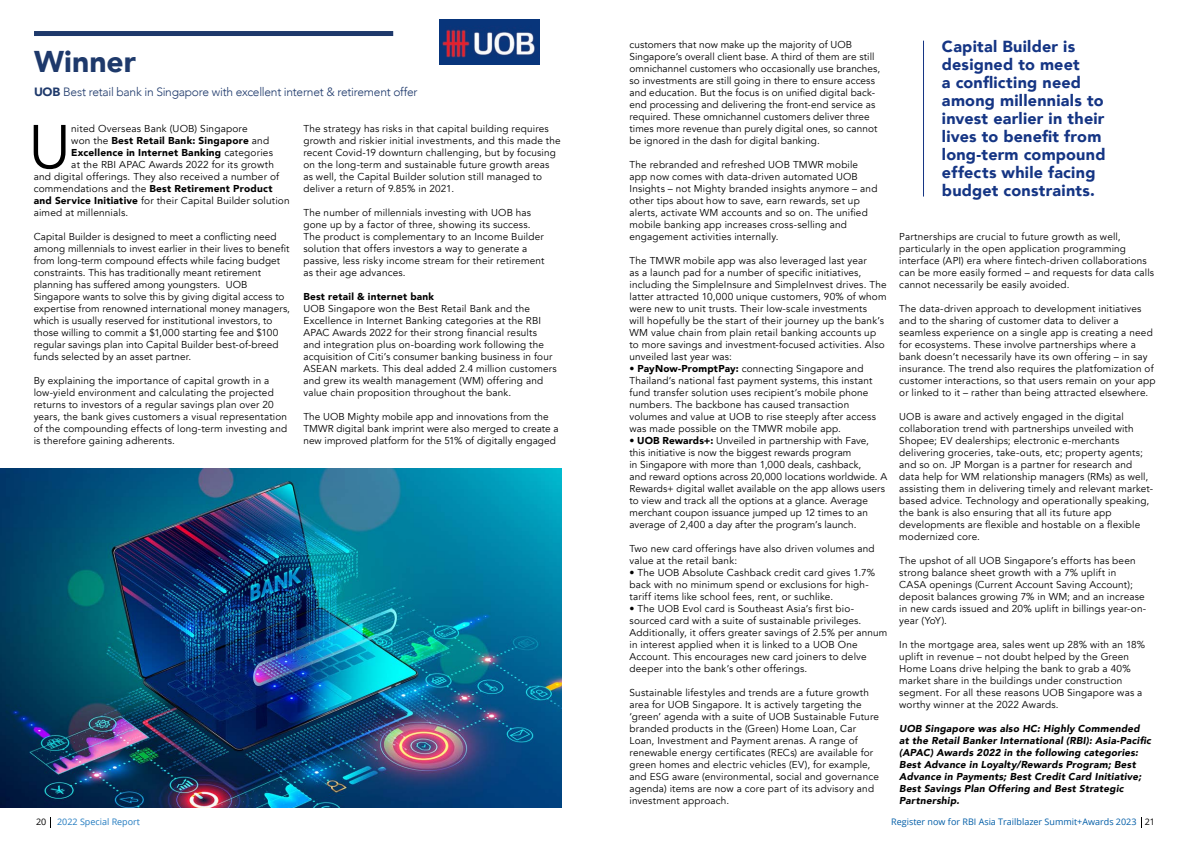
<style>
.page{position:relative;width:1191px;height:842px;background:#fff}
.page>*{position:absolute;margin:0;border:0;box-sizing:border-box;transform-origin:0 0}
.t1{font:60.8px "Avenir";color:#000}
.t2{font:900 30px "Avenir";letter-spacing:.005em;color:#1e396b}
.t3{font:900 16px/18px "Avenir";letter-spacing:.015em;color:#153584}
.t4{font:300 12px "Avenir";letter-spacing:-.02em;color:#1e396b}
.t5{font:10px/12px "Avenir";letter-spacing:.015em;color:#000}
.t6{font:italic 900 10px/12px "Avenir";letter-spacing:.02em;color:#000}
.t7{font:900 10px "Avenir";letter-spacing:.025em;color:#000}
.t8{font:9px "Open Sans";color:#015da7}
.t9{font:9px "Open Sans";color:#227bc0}
.s1{font-weight:900}
.s2{font-weight:400}
.s3{color:#000}
</style>
<div class="page">
<div style="left:34px;top:31px;width:359px;height:5px;background:#1e396b"></div>
<img style="left:0;top:468px;width:561px;height:340px">
<hr style="left:923px;top:41px;width:1px;height:156px;background:#153584">
<img style="left:439px;top:20px;width:100px;height:44px">
<p class="t2" style="left:34px;top:36px;width:103px">Winner</p>
<p class="t4" style="left:34px;top:85px;width:385px"><span class="s1">UOB</span> Best retail bank in Singapore with excellent internet &amp; retirement offer</p>
<p class="t1" style="left:29px;top:111px;width:44px">U</p>
<p class="t5" style="left:71px;top:123px;width:178px">nited Overseas Bank (UOB) Singapore</p>
<p class="t7" style="left:71px;top:132px;width:199px"><span class="s2">won the</span> Best Retail Bank: Singapore <span class="s2">and</span></p>
<p class="t7" style="left:71px;top:144px;width:203px">Excellence in Internet Banking <span class="s2">categories</span></p>
<p class="t5" style="left:71px;top:159px;width:204px">at the RBI APAC Awards 2022 for its growth</p>
<p class="t5" style="left:34px;top:171px;width:247px">and digital offerings. They also received a number of</p>
<p class="t7" style="left:34px;top:180px;width:240px"><span class="s2">commendations and the</span> Best Retirement Product</p>
<p class="t5" style="left:34px;top:195px;width:257px"><span class="s1">and Service Initiative</span> for their Capital Builder solution</p>
<p class="t5" style="left:34px;top:207px;width:96px">aimed at millennials.</p>
<p class="t5" style="left:34px;top:231px;width:258px">Capital Builder is designed to meet a conflicting need among millennials to invest earlier in their lives to benefit from long-term compound effects while facing budget constraints. This has traditionally meant retirement planning has suffered among youngsters. UOB Singapore wants to solve this by giving digital access to expertise from renowned international money managers, which is usually reserved for institutional investors, to those willing to commit a $1,000 starting fee and $100 regular savings plan into Capital Builder best-of-breed funds selected by an asset partner.</p>
<p class="t5" style="left:34px;top:375px;width:255px">By explaining the importance of capital growth in a low-yield environment and calculating the projected returns to investors of a regular savings plan over 20 years, the bank gives customers a visual representation of the compounding effects of long-term investing and is therefore gaining adherents.</p>
<p class="t5" style="left:303px;top:123px;width:259px">The strategy has risks in that capital building requires growth and riskier initial investments, and this made the recent Covid-19 downturn challenging, but by focusing on the long-term and sustainable future growth areas as well, the Capital Builder solution still managed to deliver a return of 9.85% in 2021.</p>
<p class="t5" style="left:303px;top:207px;width:242px">The number of millennials investing with UOB has gone up by a factor of three, showing its success.<br>The product is complementary to an Income Builder solution that offers investors a way to generate a passive, less risky income stream for their retirement as their age advances.</p>
<p class="t7" style="left:303px;top:288px;width:132px">Best retail &amp; internet bank</p>
<p class="t5" style="left:303px;top:303px;width:255px">UOB Singapore won the Best Retail Bank and the Excellence in Internet Banking categories at the RBI APAC Awards 2022 for their strong financial results<br>and integration plus on-boarding work following the acquisition of Citi’s consumer banking business in four ASEAN markets. This deal added 2.4 million customers and grew its wealth management (WM) offering and value chain proposition throughout the bank.</p>
<p class="t5" style="left:303px;top:411px;width:257px">The UOB Mighty mobile app and innovations from the<br>TMWR digital bank imprint were also merged to create a new improved platform for the 51% of digitally engaged</p>
<p class="t5" style="left:629px;top:39px;width:252px">customers that now make up the majority of UOB Singapore’s overall client base. A third of them are still omnichannel customers who occasionally use branches, so investments are still going in there to ensure access and education. But the focus is on unified digital back&shy;end processing and delivering the front-end service as required. These omnichannel customers deliver three times more revenue than purely digital ones, so cannot be ignored in the dash for digital banking.</p>
<p class="t5" style="left:629px;top:159px;width:249px">The rebranded and refreshed UOB TMWR mobile app now comes with data-driven automated UOB Insights – not Mighty branded insights anymore – and other tips about how to save, earn rewards, set up alerts, activate WM accounts and so on. The unified mobile banking app increases cross-selling and engagement activities internally.</p>
<p class="t5" style="left:629px;top:255px;width:259px">The TMWR mobile app was also leveraged last year<br>as a launch pad for a number of specific initiatives, including the SimpleInsure and SimpleInvest drives. The latter attracted 10,000 unique customers, 90% of whom were new to unit trusts. Their low-scale investments<br>will hopefully be the start of their journey up the bank’s WM value chain from plain retail banking accounts up to more savings and investment-focused activities. Also unveiled last year was:</p>
<p class="t5" style="left:629px;top:363px;width:248px">• <span class="s1">PayNow-PromptPay:</span> connecting Singapore and Thailand’s national fast payment systems, this instant fund transfer solution uses recipient’s mobile phone numbers. The backbone has caused transaction volumes and value at UOB to rise steeply after access was made possible on the TMWR mobile app.</p>
<p class="t5" style="left:629px;top:435px;width:259px">• <span class="s1">UOB Rewards+:</span> Unveiled in partnership with Fave,<br>this initiative is now the biggest rewards program<br>in Singapore with more than 1,000 deals, cashback,<br>and reward options across 20,000 locations worldwide. A Rewards+ digital wallet available on the app allows users to view and track all the options at a glance. Average merchant coupon issuance jumped up 12 times to an average of 2,400 a day after the program’s launch.</p>
<p class="t5" style="left:629px;top:543px;width:247px">Two new card offerings have also driven volumes and value at the retail bank:</p>
<p class="t5" style="left:629px;top:567px;width:247px">• The UOB Absolute Cashback credit card gives 1.7% back with no minimum spend or exclusions for high&shy;tariff items like school fees, rent, or suchlike.</p>
<p class="t5" style="left:629px;top:603px;width:259px">• The UOB Evol card is Southeast Asia’s first bio&shy;sourced card with a suite of sustainable privileges.<br>Additionally, it offers greater savings of 2.5% per annum in interest applied when it is linked to a UOB One Account. This encourages new card joiners to delve deeper into the bank’s other offerings.</p>
<p class="t5" style="left:629px;top:687px;width:251px">Sustainable lifestyles and trends are a future growth area for UOB Singapore. It is actively targeting the ‘green’ agenda with a suite of UOB Sustainable Future branded products in the (Green) Home Loan, Car Loan, Investment and Payment arenas. A range of renewable energy certificates (RECs) are available for green homes and electric vehicles (EV), for example, and ESG aware (environmental, social and governance agenda) items are now a core part of its advisory and investment approach.</p>
<p class="t3" style="left:942px;top:37px;width:165px">Capital Builder is designed to meet<br>a conflicting need among millennials to invest earlier in their lives to benefit from long-term compound effects while facing budget constraints.</p>
<p class="t5" style="left:899px;top:231px;width:256px">Partnerships are crucial to future growth as well, particularly in the open application programming interface (API) era where fintech-driven collaborations can be more easily formed – and requests for data calls cannot necessarily be easily avoided.</p>
<p class="t5" style="left:899px;top:303px;width:258px">The data-driven approach to development initiatives and to the sharing of customer data to deliver a seamless experience on a single app is creating a need for ecosystems. These involve partnerships where a bank doesn’t necessarily have its own offering – in say insurance. The trend also requires the platfomization of customer interactions, so that users remain on your app or linked to it – rather than being attracted elsewhere.</p>
<p class="t5" style="left:899px;top:411px;width:255px">UOB is aware and actively engaged in the digital collaboration trend with partnerships unveiled with Shopee; EV dealerships; electronic e-merchants delivering groceries, take-outs, etc; property agents; and so on. JP Morgan is a partner for research and data help for WM relationship managers (RMs) as well, assisting them in delivering timely and relevant market&shy;based advice. Technology and operationally speaking, the bank is also ensuring that all its future app developments are flexible and hostable on a flexible modernized core.</p>
<p class="t5" style="left:899px;top:555px;width:248px">The upshot of all UOB Singapore’s efforts has been strong balance sheet growth with a 7% uplift in<br>CASA openings (Current Account Saving Account); deposit balances growing 7% in WM; and an increase in new cards issued and 20% uplift in billings year-on&shy;year (YoY).</p>
<p class="t5" style="left:899px;top:639px;width:247px">In the mortgage area, sales went up 28% with an 18% uplift in revenue – not doubt helped by the Green Home Loans drive helping the bank to grab a 40% market share in the buildings under construction segment. For all these reasons UOB Singapore was a worthy winner at the 2022 Awards.</p>
<p class="t6" style="left:899px;top:722px;width:253px">UOB Singapore was also HC: Highly Commended at the Retail Banker International (RBI): Asia-Pacific (APAC) Awards 2022 in the following categories:<br>Best Advance in Loyalty/Rewards Program; Best Advance in Payments; Best Credit Card Initiative; Best Savings Plan Offering and Best Strategic Partnership.</p>
<p class="t9" style="left:36px;top:816px;width:106px"><span class="s3">20</span> 2022 Special Report</p>
<p class="t8" style="left:891px;top:816px;width:265px">Register now for RBI Asia Trailblazer Summit+Awards 2023 <span class="s3">21</span></p>
</div>
